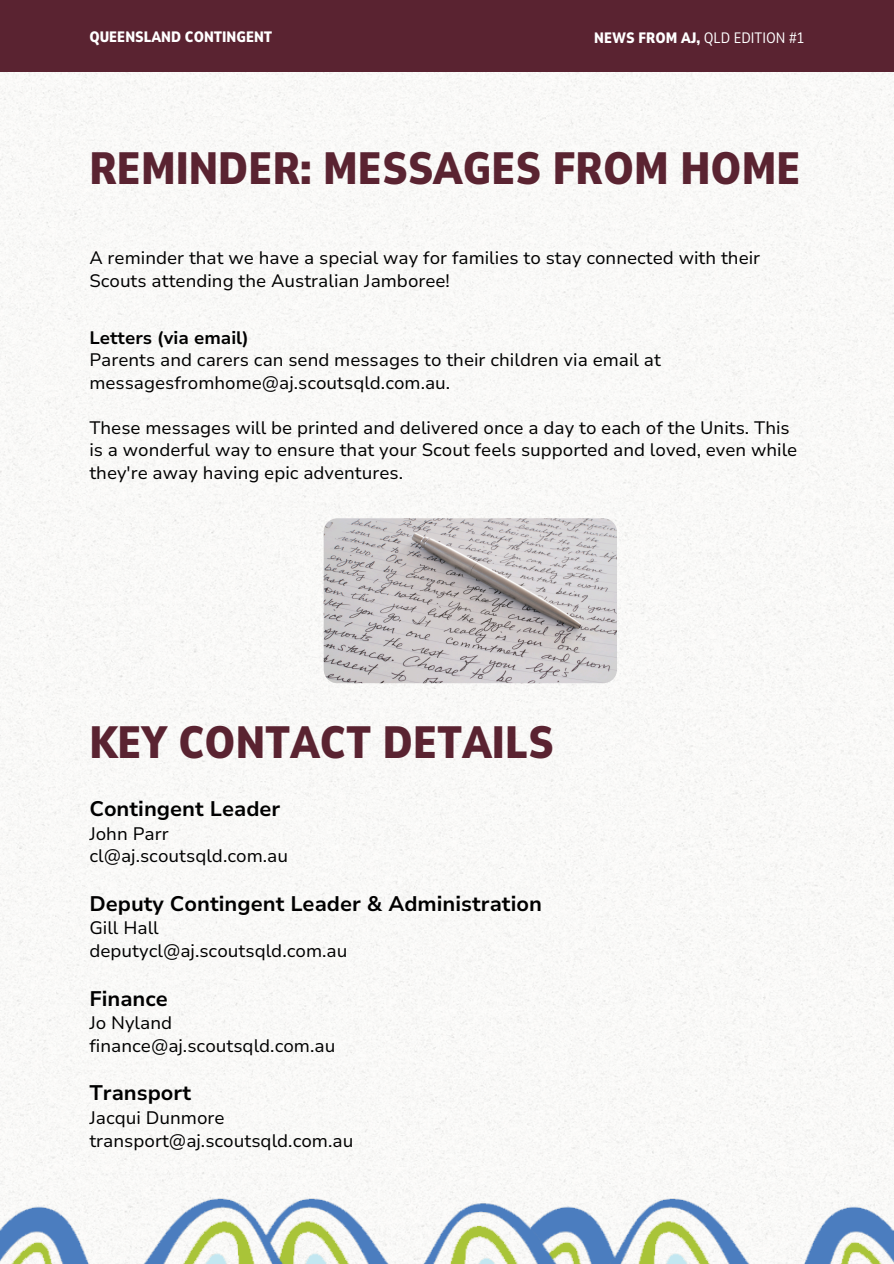
<style>
.page{position:relative;width:894px;height:1264px;background:#fff}
.page>*{position:absolute;margin:0;border:0;box-sizing:border-box;transform-origin:0 0}
.t1{font:900 45px "Nunito Sans 10 pt Condensed";color:#5a2331}
.t2{font:700 21px "Nunito Sans 10 pt";color:#000}
.t3{font:18px/22.5px "Nunito Sans 10 pt";color:#000}
.t4{font:15px "Nunito Sans 10 pt Condensed";color:#fff}
.t5{font:900 15px "Nunito Sans 10 pt Condensed";color:#fff}
.s1{font-weight:900}
.s2{font-weight:700}
</style>
<div class="page">
<img style="left:0;top:71px;width:893px;height:1105px">
<div style="left:0;top:0;width:893px;height:71px;background:#5a2331"></div>
<img style="left:0;top:1176px;width:893px;height:87px">
<img style="left:323px;top:518px;width:294px;height:165px;border-radius:14px">
<p class="t5" style="left:89px;top:27px;width:184px">QUEENSLAND CONTINGENT</p>
<p class="t4" style="left:594px;top:28px;width:211px"><span class="s1">NEWS FROM AJ,</span> QLD EDITION #1</p>
<h1 class="t1" style="left:89px;top:138px;width:712px">REMINDER: MESSAGES FROM HOME</h1>
<p class="t3" style="left:89px;top:247px;width:672px">A reminder that we have a special way for families to stay connected with their<br>Scouts attending the Australian Jamboree!</p>
<h3 class="t3" style="left:89px;top:326px;width:573px"><span class="s2">Letters (via email)<br></span>Parents and carers can send messages to their children via email at messagesfromhome@aj.scoutsqld.com.au.</h3>
<p class="t3" style="left:89px;top:416px;width:709px">These messages will be printed and delivered once a day to each of the Units. This is a wonderful way to ensure that your Scout feels supported and loved, even while they're away having epic adventures.</p>
<h1 class="t1" style="left:89px;top:712px;width:465px">KEY CONTACT DETAILS</h1>
<h3 class="t2" style="left:89px;top:794px;width:192px">Contingent Leader</h3>
<h3 class="t3" style="left:89px;top:822px;width:200px">John Parr cl@aj.scoutsqld.com.au</h3>
<h2 class="t2" style="left:89px;top:889px;width:454px">Deputy Contingent Leader &amp; Administration</h2>
<h2 class="t3" style="left:89px;top:917px;width:259px">Gill Hall deputycl@aj.scoutsqld.com.au</h2>
<h3 class="t2" style="left:89px;top:984px;width:80px">Finance</h3>
<h3 class="t3" style="left:89px;top:1012px;width:247px">Jo Nyland finance@aj.scoutsqld.com.au</h3>
<h3 class="t2" style="left:89px;top:1079px;width:103px">Transport</h3>
<h3 class="t3" style="left:89px;top:1106px;width:137px">Jacqui Dunmore</h3>
<p class="t3" style="left:89px;top:1129px;width:265px">transport@aj.scoutsqld.com.au</p>
</div>
